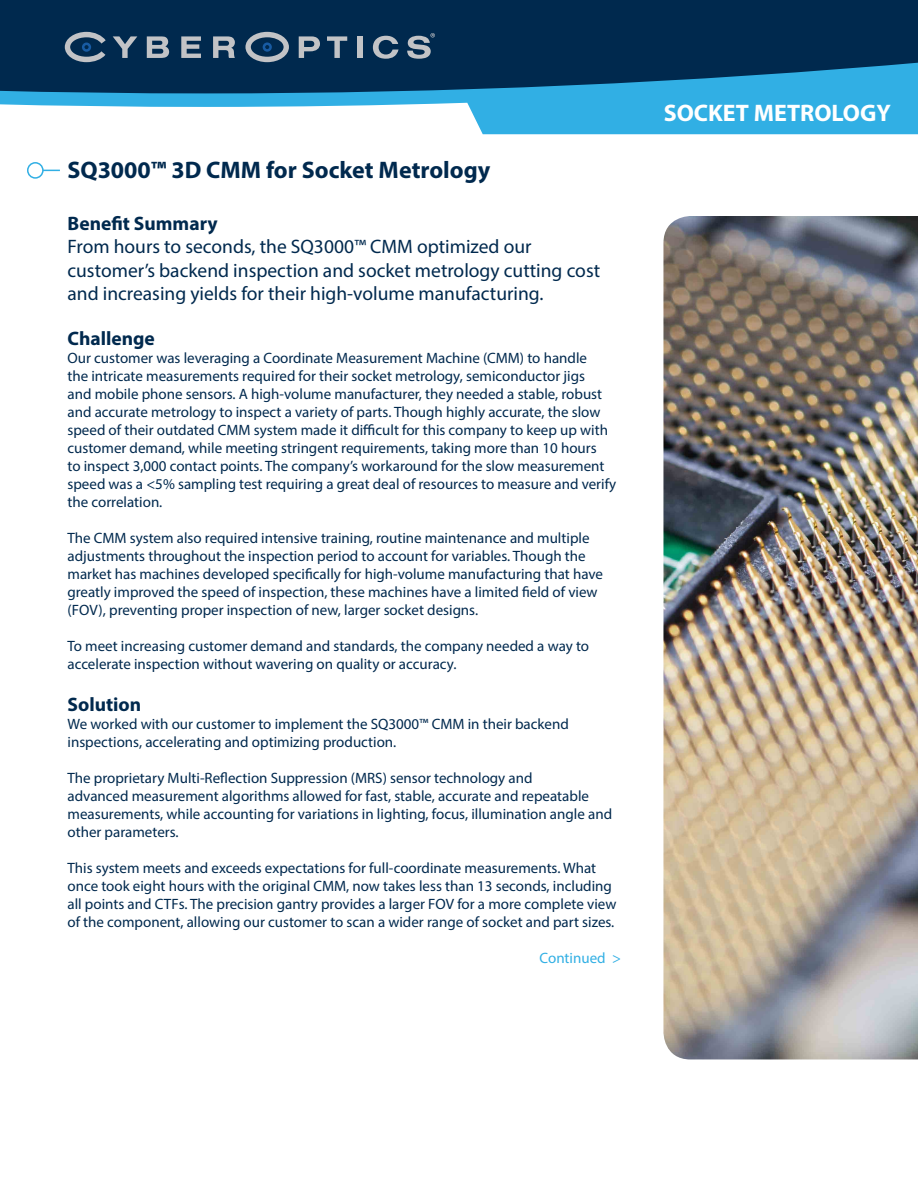
<style>
.page{position:relative;width:918px;height:1188px;background:#fff}
.page>*{position:absolute;margin:0;border:0;box-sizing:border-box;transform-origin:0 0}
.t1{font:700 24px "Myriad Pro";color:#00294e}
.t2{font:700 24px "Myriad Pro";color:#fff}
.t3{font:19.5px/23.4px "Myriad Pro";color:#00294e}
.t4{font:700 19.5px "Myriad Pro";color:#00294e}
.t5{font:15px/18px "Myriad Pro";color:#00294e}
.t6{font:15px "Myriad Pro";color:#31afe4}
</style>
<div class="page">
<svg style="left:0;top:93px;width:918px;height:41px;fill:#31afe4"></svg>
<svg style="left:0;top:0;width:918px;height:93px;fill:#00294e"></svg>
<svg style="left:113px;top:36px;width:24px;height:22px"></svg>
<svg style="left:147px;top:36px;width:22px;height:22px"></svg>
<svg style="left:181px;top:36px;width:20px;height:22px"></svg>
<svg style="left:213px;top:36px;width:22px;height:22px"></svg>
<svg style="left:299px;top:36px;width:21px;height:22px"></svg>
<svg style="left:327px;top:36px;width:20px;height:22px"></svg>
<div style="left:357px;top:36px;width:6px;height:22px;background:#c2c3c6"></div>
<svg style="left:373px;top:36px;width:26px;height:23px"></svg>
<svg style="left:245px;top:32px;width:44px;height:30px"></svg>
<svg style="left:407px;top:33px;width:28px;height:26px"></svg>
<svg style="left:65px;top:32px;width:41px;height:30px"></svg>
<div style="left:27px;top:162px;width:17px;height:17px;border:2px solid #31afe4;border-radius:50%"></div>
<svg style="left:43px;top:170px;width:17px;height:1px"></svg>
<img style="left:663px;top:216px;width:255px;height:843px">
<p class="t1" style="left:68px;top:154px;width:424px">SQ3000™ 3D CMM for Socket Metrology</p>
<p class="t4" style="left:68px;top:211px;width:152px">Benefit Summary</p>
<p class="t3" style="left:68px;top:235px;width:534px">From hours to seconds, the SQ3000™ CMM optimized our customer’s backend inspection and socket metrology cutting cost and increasing yields for their high-volume manufacturing.</p>
<p class="t4" style="left:68px;top:326px;width:89px">Challenge</p>
<p class="t5" style="left:68px;top:349px;width:550px">Our customer was leveraging a Coordinate Measurement Machine (CMM) to handle<br>the intricate measurements required for their socket metrology, semiconductor jigs<br>and mobile phone sensors. A high-volume manufacturer, they needed a stable, robust and accurate metrology to inspect a variety of parts. Though highly accurate, the slow speed of their outdated CMM system made it difficult for this company to keep up with customer demand, while meeting stringent requirements, taking more than 10 hours<br>to inspect 3,000 contact points. The company’s workaround for the slow measurement speed was a &lt;5% sampling test requiring a great deal of resources to measure and verify the correlation.</p>
<p class="t5" style="left:68px;top:529px;width:537px">The CMM system also required intensive training, routine maintenance and multiple adjustments throughout the inspection period to account for variables. Though the market has machines developed specifically for high-volume manufacturing that have greatly improved the speed of inspection, these machines have a limited field of view (FOV), preventing proper inspection of new, larger socket designs.</p>
<p class="t5" style="left:68px;top:637px;width:523px">To meet increasing customer demand and standards, the company needed a way to accelerate inspection without wavering on quality or accuracy.</p>
<p class="t4" style="left:68px;top:691px;width:75px">Solution</p>
<p class="t5" style="left:68px;top:714px;width:503px">We worked with our customer to implement the SQ3000™ CMM in their backend inspections, accelerating and optimizing production.</p>
<p class="t5" style="left:68px;top:768px;width:546px">The proprietary Multi-Reflection Suppression (MRS) sensor technology and<br>advanced measurement algorithms allowed for fast, stable, accurate and repeatable measurements, while accounting for variations in lighting, focus, illumination angle and other parameters.</p>
<p class="t5" style="left:68px;top:858px;width:550px">This system meets and exceeds expectations for full-coordinate measurements. What once took eight hours with the original CMM, now takes less than 13 seconds, including all points and CTFs. The precision gantry provides a larger FOV for a more complete view of the component, allowing our customer to scan a wider range of socket and part sizes.</p>
<p class="t6" style="left:540px;top:948px;width:83px">Continued &gt;</p>
<h1 class="t2" style="left:664px;top:97px;width:229px">SOCKET METROLOGY</h1>
</div>
